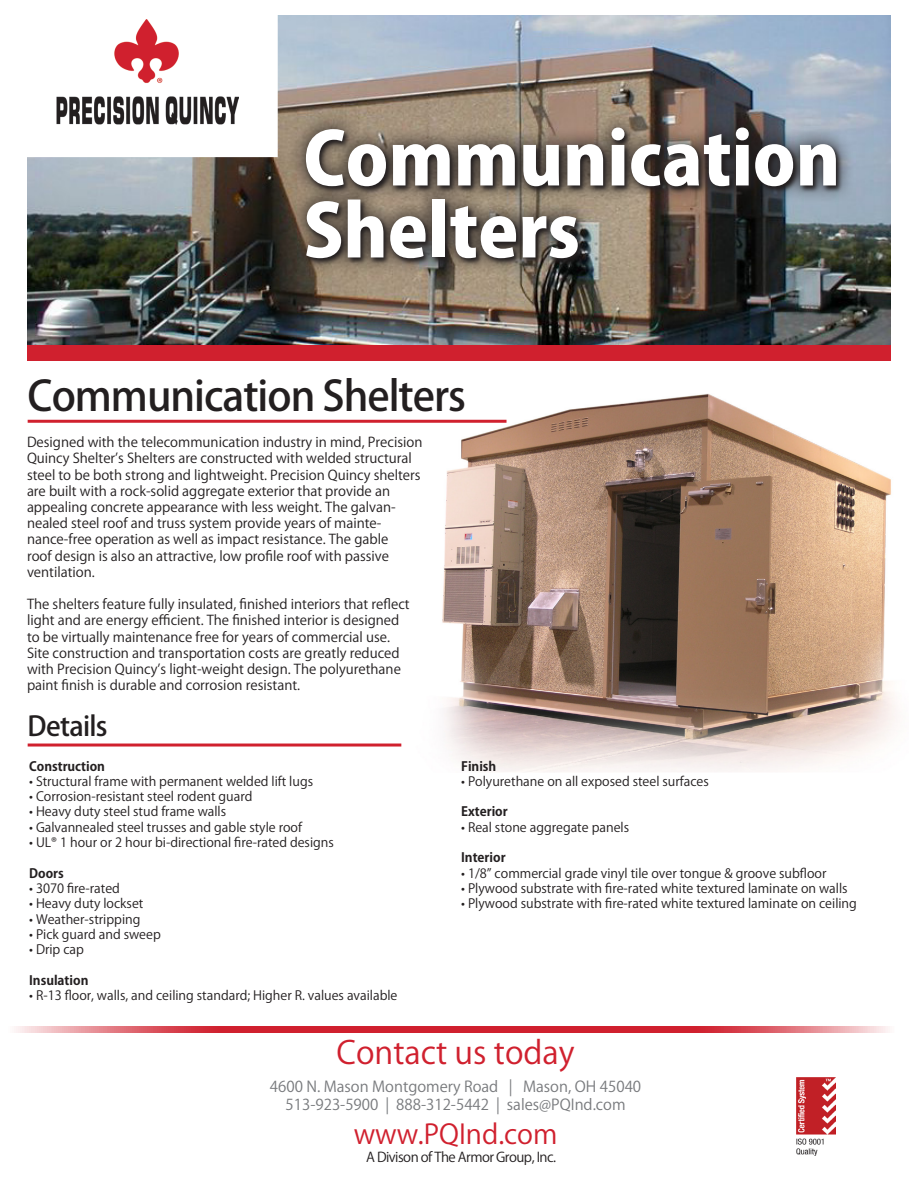
<style>
.page{position:relative;width:918px;height:1188px;background:#fff}
.page>*{position:absolute;margin:0;border:0;box-sizing:border-box;transform-origin:0 0}
.t1{font:800 72px/72px "Koz Go Pro";color:#fff}
.t2{font:500 41.1px "Koz Go Pro";letter-spacing:-.025em;color:#231f20}
.t3{font:31.5px "Koz Go Pro";color:#d0202e}
.t4{font:27px "Koz Go Pro";color:#d0202e}
.t5{font:500 27px "Koz Go Pro";letter-spacing:-.025em;color:#231f20}
.t6{font:15px "Koz Go Pro";color:#787a7d}
.t7{font:13.5px/16.2px "Koz Go Pro";color:#231f20}
.t8{font:13.5px "Koz Go Pro";letter-spacing:-.04em;color:#231f20}
.t9{font:12.75px "Koz Go Pro";color:#231f20}
.t10{font:700 12.75px "Koz Go Pro";color:#231f20}
</style>
<div class="page">
<img style="left:392px;top:393px;width:504px;height:379px">
<img style="left:27px;top:15px;width:864px;height:331px">
<div style="left:23px;top:9px;width:255px;height:148px;background:#fff"></div>
<img style="left:56px;top:19px;width:182px;height:106px">
<div style="left:287px;top:109px;width:568px;height:167px;background:#231f20;opacity:.73"></div>
<div style="left:27px;top:346px;width:864px;height:15px;background:#d0202e"></div>
<hr style="left:28px;top:744px;width:373px;height:3px;background:#d0202e">
<svg style="left:16px;top:1026px;width:445px;height:6px;fill:#d0202e"></svg>
<svg style="left:461px;top:1026px;width:427px;height:6px;fill:#d0202e"></svg>
<img style="left:797px;top:1077px;width:38px;height:78px">
<hr style="left:28px;top:420px;width:479px;height:3px;background:#d0202e">
<p class="t1" style="left:303px;top:128px;width:538px">Communication<br>Shelters</p>
<p class="t2" style="left:28px;top:370px;width:440px">Communication Shelters</p>
<p class="t7" style="left:27px;top:434px;width:397px">Designed with the telecommunication industry in mind, Precision<br>Quincy Shelter’s Shelters are constructed with welded structural steel to be both strong and lightweight. Precision Quincy shelters</p>
<p class="t7" style="left:27px;top:483px;width:365px">are built with a rock-solid aggregate exterior that provide an</p>
<p class="t7" style="left:27px;top:499px;width:370px">appealing concrete appearance with less weight. The galvan&shy;nealed steel roof and truss system provide years of mainte&shy;nance-free operation as well as impact resistance. The gable</p>
<p class="t7" style="left:27px;top:548px;width:364px">roof design is also an attractive, low profile roof with passive</p>
<p class="t7" style="left:27px;top:564px;width:69px">ventilation.</p>
<p class="t7" style="left:27px;top:596px;width:384px">The shelters feature fully insulated, finished interiors that reflect light and are energy efficient. The finished interior is designed</p>
<p class="t7" style="left:27px;top:629px;width:365px">to be virtually maintenance free for years of commercial use.</p>
<p class="t7" style="left:27px;top:645px;width:374px">Site construction and transportation costs are greatly reduced</p>
<p class="t7" style="left:27px;top:661px;width:375px">with Precision Quincy’s light-weight design. The polyurethane paint finish is durable and corrosion resistant.</p>
<p class="t5" style="left:28px;top:709px;width:82px">Details</p>
<p class="t10" style="left:29px;top:758px;width:77px">Construction</p>
<p class="t9" style="left:29px;top:773px;width:285px">• Structural frame with permanent welded lift lugs</p>
<p class="t9" style="left:29px;top:788px;width:225px">• Corrosion-resistant steel rodent guard</p>
<p class="t9" style="left:29px;top:804px;width:199px">• Heavy duty steel stud frame walls</p>
<p class="t9" style="left:29px;top:819px;width:274px">• Galvannealed steel trusses and gable style roof</p>
<p class="t9" style="left:29px;top:834px;width:306px">• UL® 1 hour or 2 hour bi-directional fire-rated designs</p>
<p class="t10" style="left:29px;top:865px;width:36px">Doors</p>
<p class="t9" style="left:29px;top:880px;width:92px">• 3070 fire-rated</p>
<p class="t9" style="left:29px;top:895px;width:116px">• Heavy duty lockset</p>
<p class="t9" style="left:29px;top:911px;width:113px">• Weather-stripping</p>
<p class="t9" style="left:29px;top:926px;width:133px">• Pick guard and sweep</p>
<p class="t9" style="left:29px;top:941px;width:56px">• Drip cap</p>
<p class="t10" style="left:29px;top:972px;width:61px">Insulation</p>
<p class="t9" style="left:29px;top:987px;width:370px">• R-13 floor, walls, and ceiling standard; Higher R. values available</p>
<p class="t10" style="left:461px;top:758px;width:37px">Finish</p>
<p class="t9" style="left:461px;top:773px;width:249px">• Polyurethane on all exposed steel surfaces</p>
<p class="t10" style="left:461px;top:804px;width:48px">Exterior</p>
<p class="t9" style="left:461px;top:819px;width:169px">• Real stone aggregate panels</p>
<p class="t10" style="left:461px;top:849px;width:46px">Interior</p>
<p class="t9" style="left:461px;top:865px;width:367px">• 1/8” commercial grade vinyl tile over tongue &amp; groove subfloor</p>
<p class="t9" style="left:461px;top:880px;width:388px">• Plywood substrate with fire-rated white textured laminate on walls</p>
<p class="t9" style="left:461px;top:895px;width:397px">• Plywood substrate with fire-rated white textured laminate on ceiling</p>
<p class="t3" style="left:336px;top:1032px;width:240px">Contact us today</p>
<p class="t6" style="left:270px;top:1077px;width:373px">4600 N. Mason Montgomery Road | Mason, OH 45040</p>
<p class="t6" style="left:286px;top:1095px;width:342px">513-923-5900 | 888-312-5442 | sales@PQInd.com</p>
<p class="t8" style="left:366px;top:1149px;width:191px">A Divison of The Armor Group, Inc.</p>
<p class="t4" style="left:354px;top:1117px;width:205px">www.PQInd.com</p>
</div>
